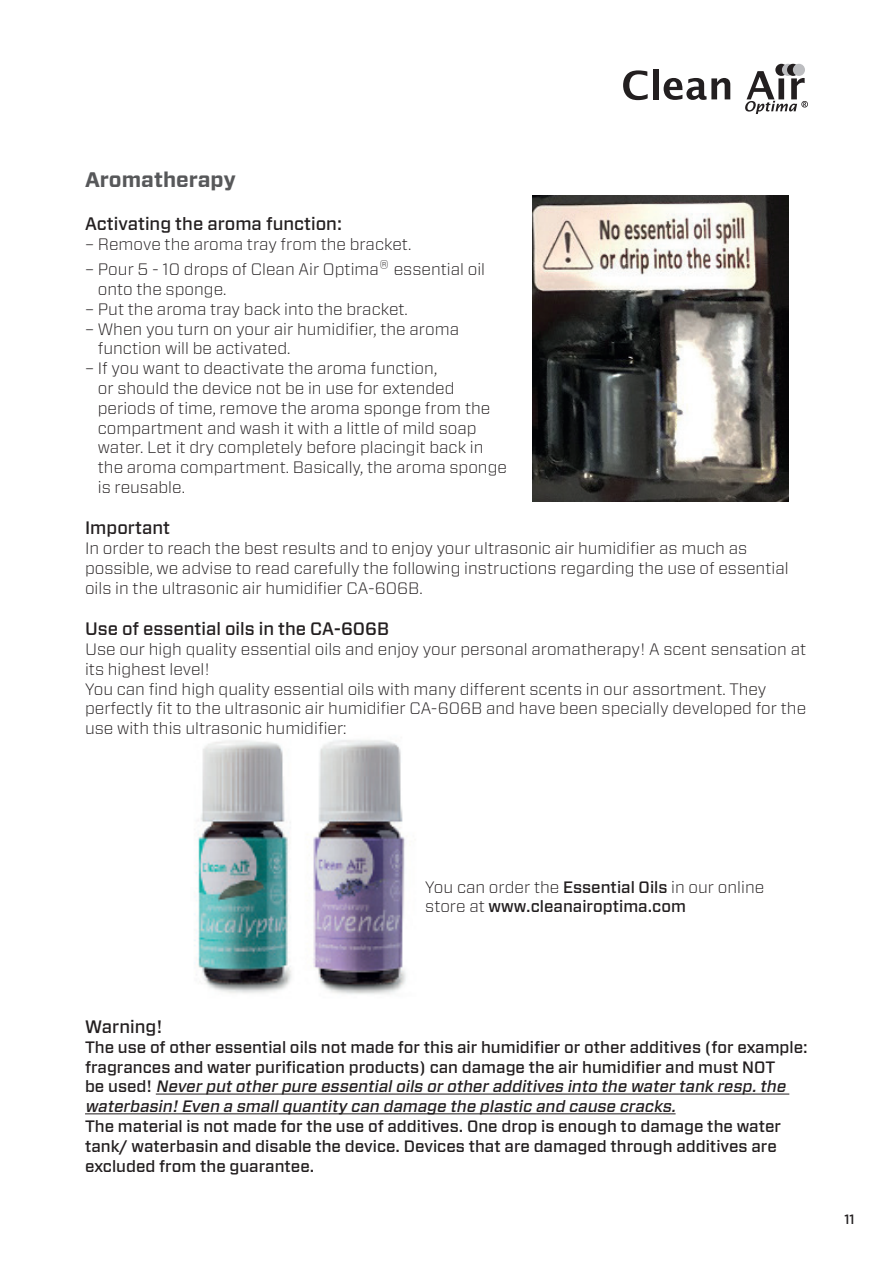
<style>
.page{position:relative;width:893px;height:1263px;background:#fff}
.page>*{position:absolute;margin:0;border:0;box-sizing:border-box;transform-origin:0 0}
.t1{font:700 21px "Forza";color:#57585a}
.t2{font:500 18px "Forza";color:#231f20}
.t3{font:300 16.5px/19.8px "Forza";color:#231f20}
.t4{font:500 16.5px/19.8px "Forza";color:#231f20}
.t5{font:500 13.5px "Forza";color:#231f20}
.s1{font-size:21px}
.s2{font-weight:300}
.s3{font-style:italic}
</style>
<div class="page">
<svg style="left:623px;top:70px;width:25px;height:30px"></svg>
<div style="left:653px;top:69px;width:5px;height:30px;background:#231f20"></div>
<svg style="left:664px;top:78px;width:66px;height:22px"></svg>
<svg style="left:775px;top:64px;width:12px;height:12px"></svg>
<div style="left:782px;top:64px;width:12px;height:12px;background:#bcbdc0;border-radius:50%"></div>
<svg style="left:787px;top:64px;width:12px;height:12px"></svg>
<div style="left:793px;top:64px;width:12px;height:12px;background:#bcbdc0;border-radius:50%"></div>
<svg style="left:745px;top:70px;width:63px;height:44px"></svg>
<img style="left:194px;top:740px;width:212px;height:254px">
<img style="left:533px;top:196px;width:255px;height:306px">
<hr style="left:156px;top:1094px;width:633px;height:1px;background:#231f20">
<hr style="left:85px;top:1113px;width:591px;height:1px;background:#231f20">
<p class="t1" style="left:85px;top:166px;width:152px">Aromatherapy</p>
<p class="t2" style="left:85px;top:212px;width:258px">Activating the aroma function:</p>
<p class="t3" style="left:85px;top:234px;width:328px">– Remove the aroma tray from the bracket.</p>
<p class="t3" style="left:98px;top:259px;width:389px;text-indent:-13px">– Pour 5 - 10 drops of Clean Air Optima<span class="s1">®</span> essential oil onto the sponge.</p>
<p class="t3" style="left:85px;top:299px;width:324px">– Put the aroma tray back into the bracket.</p>
<p class="t3" style="left:98px;top:318px;width:363px;text-indent:-13px">– When you turn on your air humidifier, the aroma function will be activated.</p>
<p class="t3" style="left:98px;top:358px;width:411px;text-indent:-13px">– If you want to deactivate the aroma function,<br>or should the device not be in use for extended periods of time, remove the aroma sponge from the compartment and wash it with a little of mild soap water. Let it dry completely before placingit back in the aroma compartment. Basically, the aroma sponge is reusable.</p>
<p class="t2" style="left:85px;top:516px;width:87px">Important</p>
<p class="t3" style="left:85px;top:538px;width:705px">In order to reach the best results and to enjoy your ultrasonic air humidifier as much as possible, we advise to read carefully the following instructions regarding the use of essential oils in the ultrasonic air humidifier CA-606B.</p>
<p class="t2" style="left:85px;top:617px;width:306px">Use of essential oils in the CA-606B</p>
<p class="t3" style="left:85px;top:639px;width:723px">Use our high quality essential oils and enjoy your personal aromatherapy! A scent sensation at its highest level!<br>You can find high quality essential oils with many different scents in our assortment. They perfectly fit to the ultrasonic air humidifier CA-606B and have been specially developed for the use with this ultrasonic humidifier:</p>
<p class="t4" style="left:425px;top:877px;width:341px"><span class="s2">You can order the</span> Essential Oils <span class="s2">in our online store at</span> www.cleanairoptima.com</p>
<p class="t2" style="left:85px;top:1015px;width:79px">Warning!</p>
<p class="t4" style="left:85px;top:1037px;width:724px">The use of other essential oils not made for this air humidifier or other additives (for example: fragrances and water purification products) can damage the air humidifier and must NOT<br>b e u s e d ! <span class="s3">Never putotherpure essentialoils orotheradditives into the watertank resp.the waterbasin!Even a smallquantity can damage the plastic and cause cracks.</span></p>
<p class="t4" style="left:85px;top:1116px;width:698px">The material is not made for the use of additives. One drop is enough to damage the water tank/ waterbasin and disable the device. Devices that are damaged through additives are excluded from the guarantee.</p>
<p class="t5" style="left:844px;top:1210px;width:12px">11</p>
</div>
